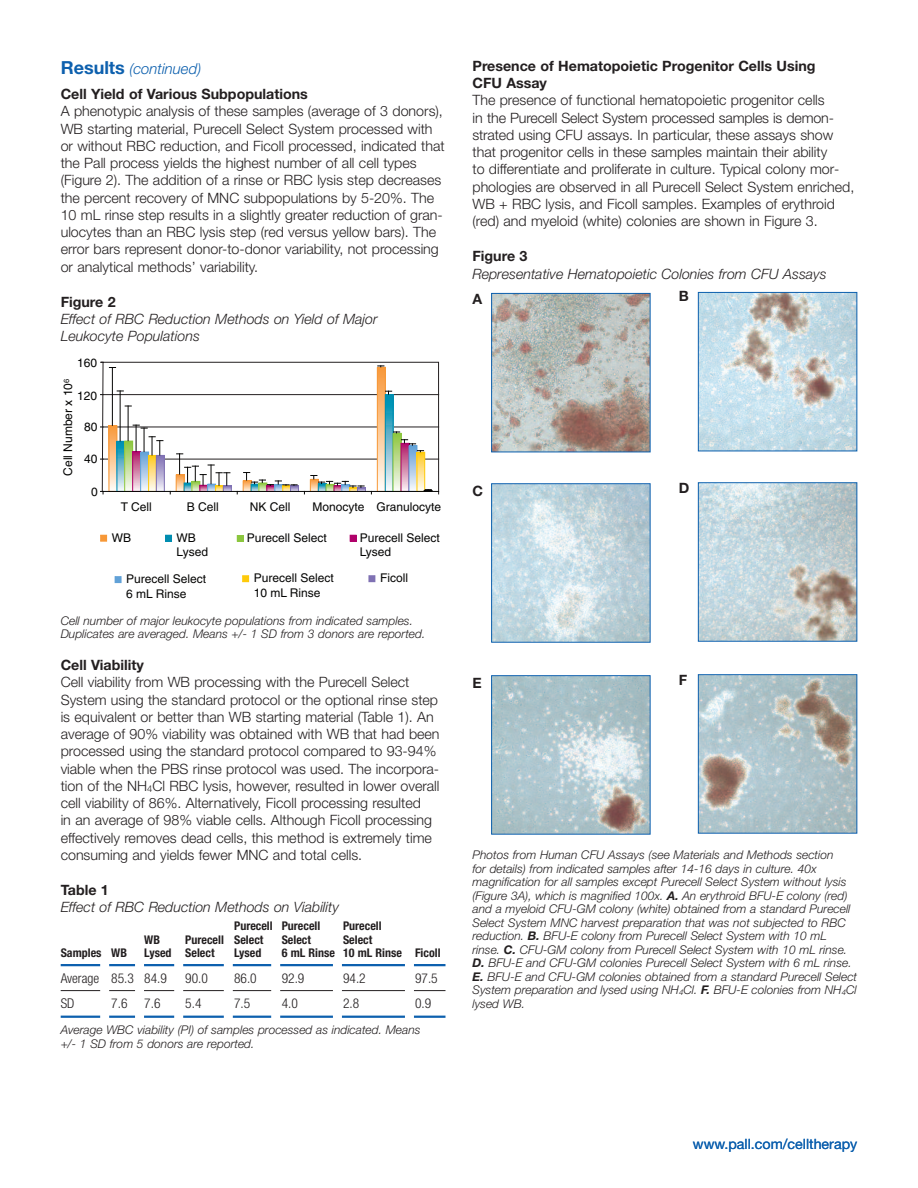
<style>
.page{position:relative;width:918px;height:1188px;background:#fff}
.page>*{position:absolute;margin:0;border:0;box-sizing:border-box;transform-origin:0 0}
.t1{font:italic 300 15px "Helvetica Neue";color:#0d60ae}
.t2{font:300 14.25px/17.2px "Helvetica Neue";color:#231f20}
.t3{font:italic 300 14.25px/17.2px "Helvetica Neue";color:#231f20}
.t4{font:700 14.25px/17.2px "Helvetica Neue";color:#231f20}
.t5{font:14.25px "Helvetica Neue";color:#0d60ae}
.t6{font:300 condensed 13.5px "Helvetica Neue";color:#231f20}
.t7{font:italic 300 12px/13.5px "Helvetica Neue";color:#231f20}
.t8{font:12px/14.4px "Helvetica";color:#050504}
.t9{font:700 condensed 12px "Helvetica Neue";color:#231f20}
.s1{font-weight:700;font-style:normal;font-size:18px}
.s2{font-weight:700}
</style>
<div class="page">
<hr style="left:61px;top:964px;width:385px;height:2px;background:#0d60ae">
<hr style="left:61px;top:990px;width:385px;height:1px;background:#231f20">
<hr style="left:61px;top:1016px;width:385px;height:2px;background:#0d60ae">
<svg style="left:100px;top:362px;width:339px;height:133px"></svg>
<hr style="left:103px;top:491px;width:336px;height:1px;background:#050504">
<div style="left:100px;top:535px;width:7px;height:7px;border:1px solid #f79837"></div>
<div style="left:115px;top:576px;width:6px;height:7px;border:1px solid #61a1d7"></div>
<div style="left:242px;top:575px;width:7px;height:7px;border:1px solid #feca0a"></div>
<div style="left:369px;top:575px;width:6px;height:7px;border:1px solid #7f71b3"></div>
<div style="left:405px;top:962px;width:9px;height:59px;background:#fff"></div>
<div style="left:333px;top:959px;width:9px;height:62px;background:#fff"></div>
<div style="left:271px;top:962px;width:9px;height:59px;background:#fff"></div>
<div style="left:224px;top:961px;width:9px;height:59px;background:#fff"></div>
<div style="left:174px;top:961px;width:9px;height:58px;background:#fff"></div>
<div style="left:135px;top:961px;width:9px;height:63px;background:#fff"></div>
<div style="left:100px;top:962px;width:9px;height:59px;background:#fff"></div>
<img style="left:493px;top:295px;width:156px;height:155px">
<div style="left:491px;top:293px;width:160px;height:159px;border:1px solid #0d60ae"></div>
<img style="left:700px;top:294px;width:155px;height:155px">
<div style="left:698px;top:292px;width:159px;height:159px;border:1px solid #0d60ae"></div>
<img style="left:493px;top:485px;width:156px;height:156px">
<div style="left:491px;top:483px;width:160px;height:160px;border:1px solid #0d60ae"></div>
<img style="left:700px;top:484px;width:155px;height:156px">
<div style="left:698px;top:482px;width:159px;height:160px;border:1px solid #0d60ae"></div>
<img style="left:493px;top:677px;width:156px;height:156px">
<div style="left:491px;top:675px;width:160px;height:160px;border:1px solid #0d60ae"></div>
<img style="left:700px;top:676px;width:155px;height:156px">
<div style="left:698px;top:674px;width:159px;height:160px;border:1px solid #0d60ae"></div>
<p class="t1" style="left:61px;top:63px;width:142px"><span class="s1">Results</span> (continued)</p>
<p class="t4" style="left:61px;top:87px;width:249px">Cell Yield of Various Subpopulations</p>
<p class="t2" style="left:61px;top:104px;width:385px">A phenotypic analysis of these samples (average of 3 donors), WB starting material, Purecell Select System processed with or without RBC reduction, and Ficoll processed, indicated that the Pall process yields the highest number of all cell types (Figure 2). The addition of a rinse or RBC lysis step decreases the percent recovery of MNC subpopulations by 5-20%. The 10 mL rinse step results in a slightly greater reduction of gran&shy;ulocytes than an RBC lysis step (red versus yellow bars). The error bars represent donor-to-donor variability, not processing or analytical methods’ variability.</p>
<p class="t4" style="left:61px;top:295px;width:57px">Figure 2</p>
<p class="t3" style="left:61px;top:312px;width:318px">Effect of RBC Reduction Methods on Yield of Major<br>Leukocyte Populations</p>
<p class="t8" style="left:77px;top:357px;width:22px">160</p>
<p class="t8" style="left:62px;top:476px;width:98px;rotate:-90deg">Cell Number x 10<sup>6</sup></p>
<p class="t8" style="left:77px;top:390px;width:22px">120</p>
<p class="t8" style="left:84px;top:421px;width:15px">80</p>
<p class="t8" style="left:84px;top:453px;width:15px">40</p>
<p class="t8" style="left:91px;top:486px;width:8px">0</p>
<p class="t8" style="left:121px;top:501px;width:33px">T Cell</p>
<p class="t8" style="left:187px;top:501px;width:34px">B Cell</p>
<p class="t8" style="left:250px;top:501px;width:42px">NK Cell</p>
<p class="t8" style="left:312px;top:501px;width:130px">Monocyte Granulocyte</p>
<p class="t8" style="left:177px;top:531px;width:33px">WB<br>Lysed</p>
<p class="t8" style="left:112px;top:531px;width:21px">WB</p>
<p class="t8" style="left:360px;top:531px;width:82px">Purecell Select<br>Lysed</p>
<p class="t8" style="left:126px;top:573px;width:82px">Purecell Select<br>6 mL Rinse</p>
<p class="t8" style="left:254px;top:572px;width:82px">Purecell Select<br>10 mL Rinse</p>
<p class="t8" style="left:380px;top:572px;width:29px">Ficoll</p>
<p class="t8" style="left:247px;top:532px;width:82px">Purecell Select</p>
<p class="t7" style="left:61px;top:615px;width:366px">Cell number of major leukocyte populations from indicated samples.<br>Duplicates are averaged. Means +/- 1 SD from 3 donors are reported.</p>
<p class="t4" style="left:61px;top:658px;width:85px">Cell Viability</p>
<p class="t2" style="left:61px;top:675px;width:380px">Cell viability from WB processing with the Purecell Select System using the standard protocol or the optional rinse step is equivalent or better than WB starting material (Table 1). An average of 90% viability was obtained with WB that had been processed using the standard protocol compared to 93-94% viable when the PBS rinse protocol was used. The incorpora&shy;tion of the NH<sub>4</sub>Cl RBC lysis, however, resulted in lower overall cell viability of 86%. Alternatively, Ficoll processing resulted<br>in an average of 98% viable cells. Although Ficoll processing effectively removes dead cells, this method is extremely time consuming and yields fewer MNC and total cells.</p>
<p class="t4" style="left:61px;top:883px;width:50px">Table 1</p>
<p class="t3" style="left:61px;top:900px;width:280px">Effect of RBC Reduction Methods on Viability</p>
<p class="t9" style="left:234px;top:922px;width:88px">Purecell Purecell</p>
<p class="t9" style="left:343px;top:922px;width:40px">Purecell</p>
<p class="t9" style="left:144px;top:935px;width:17px">WB</p>
<p class="t9" style="left:185px;top:935px;width:80px">Purecell Select</p>
<p class="t9" style="left:282px;top:935px;width:31px">Select</p>
<p class="t9" style="left:343px;top:935px;width:31px">Select</p>
<p class="t9" style="left:61px;top:949px;width:68px">Samples WB</p>
<p class="t9" style="left:144px;top:949px;width:72px">Lysed Select</p>
<p class="t9" style="left:234px;top:949px;width:29px">Lysed</p>
<p class="t9" style="left:282px;top:949px;width:160px">6 mL Rinse 10 mL Rinse Ficoll</p>
<p class="t6" style="left:61px;top:973px;width:108px">Average 85.3 84.9</p>
<p class="t6" style="left:185px;top:973px;width:24px">90.0</p>
<p class="t6" style="left:234px;top:973px;width:24px">86.0</p>
<p class="t6" style="left:282px;top:973px;width:24px">92.9</p>
<p class="t6" style="left:343px;top:973px;width:24px">94.2</p>
<p class="t6" style="left:415px;top:973px;width:24px">97.5</p>
<p class="t6" style="left:61px;top:999px;width:15px">SD</p>
<p class="t6" style="left:111px;top:999px;width:51px">7.6 7.6</p>
<p class="t6" style="left:185px;top:999px;width:18px">5.4</p>
<p class="t6" style="left:234px;top:999px;width:18px">7.5</p>
<p class="t6" style="left:282px;top:999px;width:18px">4.0</p>
<p class="t6" style="left:343px;top:999px;width:18px">2.8</p>
<p class="t6" style="left:415px;top:999px;width:18px">0.9</p>
<p class="t7" style="left:61px;top:1024px;width:361px;line-height:14.2px">Average WBC viability (PI) of samples processed as indicated. Means +/- 1 SD from 5 donors are reported.</p>
<p class="t4" style="left:472px;top:58px;width:345px">Presence of Hematopoietic Progenitor Cells Using<br>CFU Assay</p>
<p class="t2" style="left:473px;top:93px;width:383px">The presence of functional hematopoietic progenitor cells<br>in the Purecell Select System processed samples is demon&shy;strated using CFU assays. In particular, these assays show that progenitor cells in these samples maintain their ability<br>to differentiate and proliferate in culture. Typical colony mor&shy;phologies are observed in all Purecell Select System enriched, WB + RBC lysis, and Ficoll samples. Examples of erythroid (red) and myeloid (white) colonies are shown in Figure 3.</p>
<p class="t4" style="left:473px;top:249px;width:57px">Figure 3</p>
<p class="t3" style="left:473px;top:266px;width:356px">Representative Hematopoietic Colonies from CFU Assays</p>
<p class="t4" style="left:472px;top:292px;width:11px">A</p>
<p class="t4" style="left:679px;top:289px;width:12px">B</p>
<p class="t4" style="left:472px;top:483px;width:12px">C</p>
<p class="t4" style="left:679px;top:481px;width:12px">D</p>
<p class="t4" style="left:472px;top:676px;width:11px">E</p>
<p class="t4" style="left:679px;top:673px;width:10px">F</p>
<p class="t7" style="left:472px;top:849px;width:386px">Photos from Human CFU Assays (see Materials and Methods section<br>for details) from indicated samples after 14-16 days in culture. 40x magnification for all samples except Purecell Select System without lysis (Figure 3A), which is magnified 100x. <span class="s2">A.</span> An erythroid BFU-E colony (red) and a myeloid CFU-GM colony (white) obtained from a standard Purecell Select System MNC harvest preparation that was not subjected to RBC reduction. <span class="s2">B.</span> BFU-E colony from Purecell Select System with 10 mL rinse. <span class="s2">C.</span> CFU-GM colony from Purecell Select System with 10 mL rinse.<br><span class="s2">D.</span> BFU-E and CFU-GM colonies Purecell Select System with 6 mL rinse.<br><span class="s2">E.</span> BFU-E and CFU-GM colonies obtained from a standard Purecell Select System preparation and lysed using NH<sub>4</sub>Cl. <span class="s2">F.</span> BFU-E colonies from NH<sub>4</sub>Cl lysed WB.</p>
<p class="t5" style="left:693px;top:1138px;width:166px">www.pall.com/celltherapy</p>
</div>
